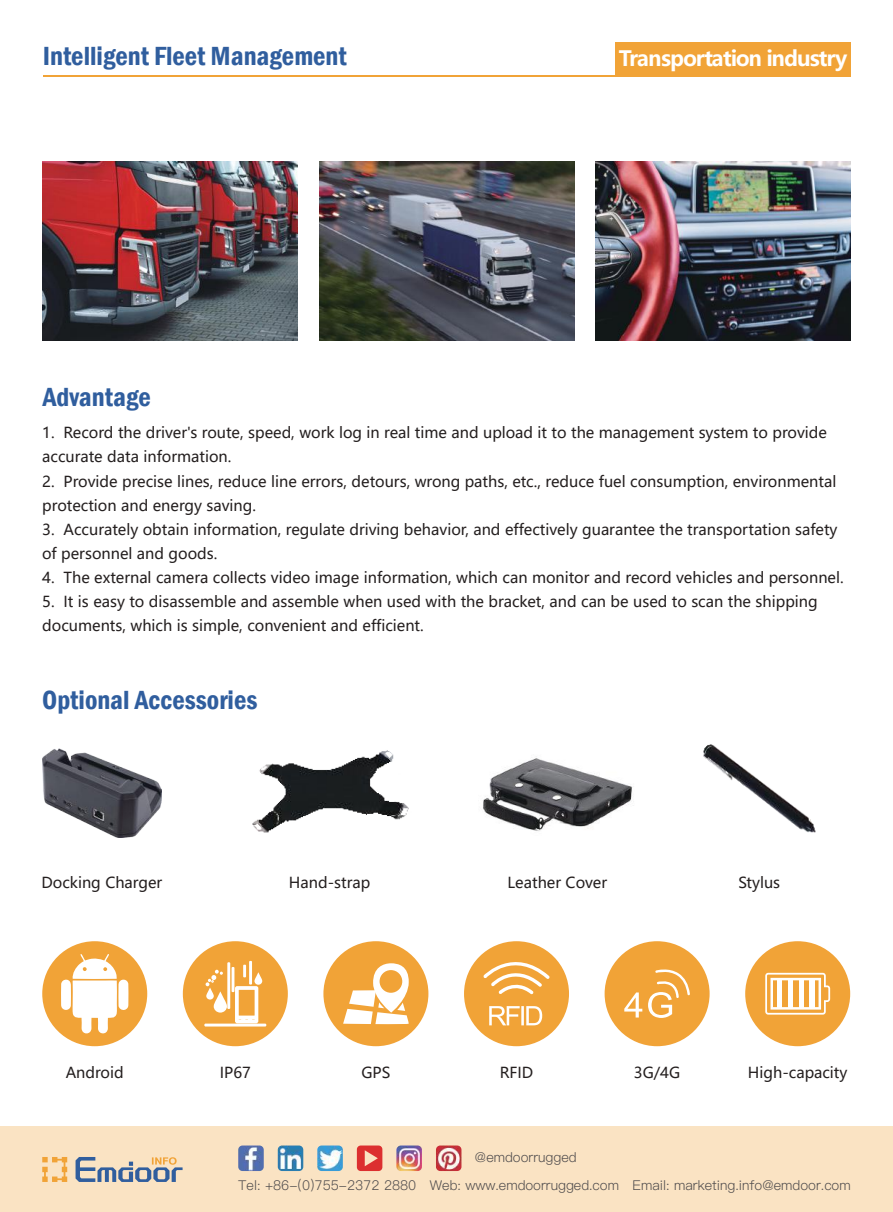
<style>
.page{position:relative;width:893px;height:1212px;background:#fff}
.page>*{position:absolute;margin:0;border:0;box-sizing:border-box;transform-origin:0 0}
.t1{font:600 condensed 27px "Franklin Gothic";color:#305e9e}
.t2{font:700 21px "Microsoft Ya Hei";letter-spacing:-.05em;color:#fff}
.t3{font:15px/24px "Microsoft Ya Hei";color:#241f1f}
.t4{font:13.5px "Ping Fang SC Regular";color:#4e4b4c}
</style>
<div class="page">
<img style="left:43px;top:162px;width:255px;height:178px">
<img style="left:319px;top:162px;width:255px;height:178px">
<img style="left:596px;top:162px;width:255px;height:178px">
<img style="left:483px;top:758px;width:149px;height:73px">
<div style="left:605px;top:941px;width:105px;height:105px;background:#f1a337;border-radius:50%"></div>
<svg style="left:624px;top:969px;width:66px;height:49px"></svg>
<div style="left:745px;top:941px;width:105px;height:105px;background:#f1a337;border-radius:50%"></div>
<div style="left:42px;top:941px;width:105px;height:105px;background:#f1a337;border-radius:50%"></div>
<div style="left:183px;top:941px;width:105px;height:105px;background:#f1a337;border-radius:50%"></div>
<svg style="left:204px;top:961px;width:62px;height:65px"></svg>
<div style="left:323px;top:941px;width:105px;height:105px;background:#f1a337;border-radius:50%"></div>
<svg style="left:343px;top:963px;width:66px;height:61px"></svg>
<div style="left:464px;top:941px;width:105px;height:105px;background:#f1a337;border-radius:50%"></div>
<img style="left:42px;top:748px;width:119px;height:89px">
<div style="left:0;top:1127px;width:893px;height:85px;background:#fae3c3"></div>
<svg style="left:76px;top:1157px;width:107px;height:25px"></svg>
<svg style="left:42px;top:1157px;width:25px;height:25px"></svg>
<svg style="left:357px;top:1145px;width:25px;height:26px"></svg>
<img style="left:238px;top:1145px;width:26px;height:26px">
<img style="left:278px;top:1145px;width:25px;height:26px">
<img style="left:317px;top:1145px;width:26px;height:26px">
<img style="left:396px;top:1145px;width:26px;height:26px">
<img style="left:436px;top:1145px;width:25px;height:26px">
<div style="left:616px;top:43px;width:235px;height:34px;background:#f1a337"></div>
<hr style="left:43px;top:75px;width:689px;height:2px;background:#f1a337">
<svg style="left:61px;top:954px;width:68px;height:81px"></svg>
<svg style="left:765px;top:973px;width:65px;height:41px"></svg>
<div style="left:777px;top:980px;width:5px;height:27px;background:#fff"></div>
<div style="left:788px;top:980px;width:5px;height:27px;background:#fff"></div>
<div style="left:799px;top:980px;width:5px;height:27px;background:#fff"></div>
<div style="left:809px;top:980px;width:5px;height:27px;background:#fff"></div>
<img style="left:252px;top:750px;width:157px;height:83px">
<svg style="left:483px;top:945px;width:67px;height:49px"></svg>
<svg style="left:489px;top:1006px;width:53px;height:19px"></svg>
<img style="left:703px;top:744px;width:113px;height:89px">
<h1 class="t1" style="left:43px;top:38px;width:305px">Intelligent Fleet Management</h1>
<h2 class="t2" style="left:619px;top:44px;width:230px">Transportation industry</h2>
<h1 class="t1" style="left:43px;top:378px;width:110px">Advantage</h1>
<p class="t3" style="left:42px;top:421px;width:786px">1. Record the driver's route, speed, work log in real time and upload it to the management system to provide accurate data information.</p>
<p class="t3" style="left:42px;top:469px;width:796px">2. Provide precise lines, reduce line errors, detours, wrong paths, etc., reduce fuel consumption, environmental protection and energy saving.</p>
<p class="t3" style="left:42px;top:517px;width:797px">3. Accurately obtain information, regulate driving behavior, and effectively guarantee the transportation safety of personnel and goods.</p>
<p class="t3" style="left:42px;top:565px;width:803px">4. The external camera collects video image information, which can monitor and record vehicles and personnel.</p>
<p class="t3" style="left:42px;top:589px;width:777px">5. It is easy to disassemble and assemble when used with the bracket, and can be used to scan the shipping documents, which is simple, convenient and efficient.</p>
<h1 class="t1" style="left:42px;top:682px;width:217px">Optional Accessories</h1>
<p class="t3" style="left:41px;top:870px;width:122px">Docking Charger</p>
<p class="t3" style="left:289px;top:870px;width:83px">Hand-strap</p>
<p class="t3" style="left:508px;top:870px;width:101px">Leather Cover</p>
<p class="t3" style="left:738px;top:870px;width:43px">Stylus</p>
<p class="t3" style="left:66px;top:1060px;width:60px">Android</p>
<p class="t3" style="left:220px;top:1060px;width:33px">IP67</p>
<p class="t3" style="left:361px;top:1060px;width:30px">GPS</p>
<p class="t3" style="left:500px;top:1060px;width:35px">RFID</p>
<p class="t3" style="left:634px;top:1060px;width:48px">3G/4G</p>
<p class="t3" style="left:748px;top:1060px;width:101px">High-capacity</p>
<p class="t4" style="left:475px;top:1149px;width:103px">@emdoorrugged</p>
<p class="t4" style="left:238px;top:1177px;width:614px">Tel: +86-(0)755-2372 2880 Web: www.emdoorrugged.com Email: marketing.info@emdoor.com</p>
</div>
